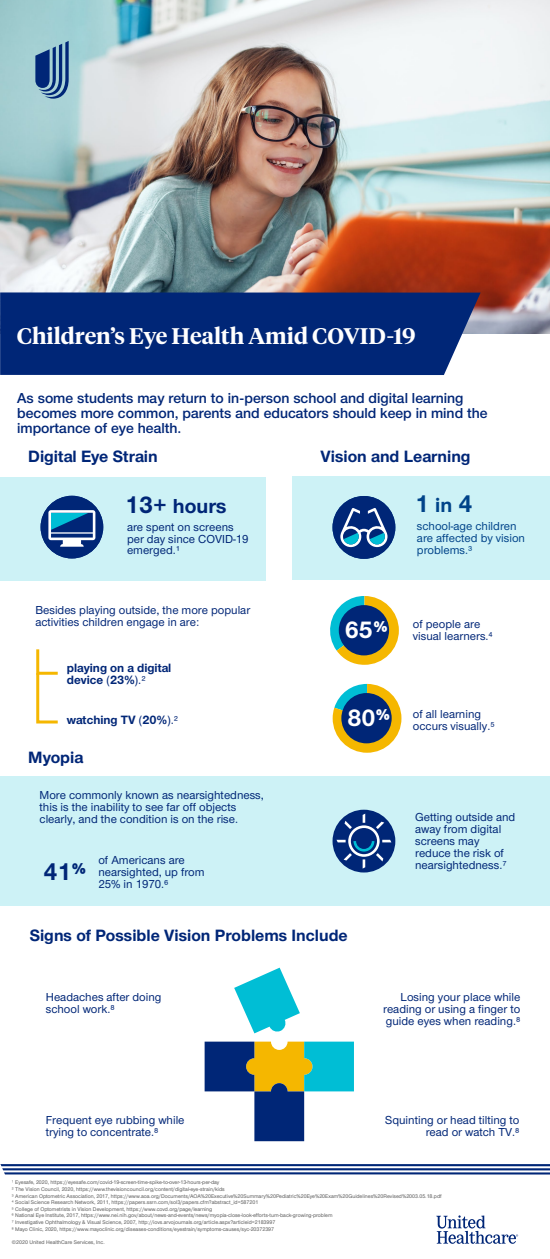
<style>
.page{position:relative;width:550px;height:1259px;background:#fff}
.page>*{position:absolute;margin:0;border:0;box-sizing:border-box;transform-origin:0 0}
.t1{font:700 24.55px "UHC Sans";color:#002677}
.t2{font:700 24.5px "UHC Sans";color:#002677}
.t3{font:600 22.5px "UHC Serif Headline";color:#fff}
.t4{font:700 21px "UHC Sans";color:#002677}
.t5{font:700 17px "UHC Sans";color:#002677}
.t6{font:600 15px/15px "UHC Sans";color:#002677}
.t7{font:700 12.5px/12px "UHC Sans";color:#002677}
.t8{font:500 12px/12px "UHC Sans";color:#002677}
.t9{font:500 5.5px/6.6px "UHC Sans";color:#5a5a5a}
.s1{font-size:24.5px}
.s2{font-size:21px}
.s3{font-weight:500}
.s4{font-weight:500;font-size:12px}
.s5{font-weight:700;font-size:24.55px;color:#fff}
</style>
<div class="page">
<div style="left:0;top:776px;width:550px;height:130px;background:#cdf2f6"></div>
<div style="left:0;top:477px;width:265px;height:103px;background:#cdf2f6"></div>
<img style="left:0;top:0;width:550px;height:334px">
<div style="left:0;top:292px;width:481px;height:83px;background:#002677"></div>
<svg style="left:35px;top:41px;width:34px;height:58px;background:#4f77a3"></svg>
<div style="left:41px;top:496px;width:62px;height:62px;background:#002677;border-radius:50%"></div>
<svg style="left:48px;top:510px;width:47px;height:37px"></svg>
<svg style="left:330px;top:596px;width:69px;height:69px"></svg>
<div style="left:339px;top:605px;width:50px;height:50px;background:#002677;border-radius:50%"></div>
<svg style="left:333px;top:684px;width:68px;height:69px"></svg>
<div style="left:341px;top:693px;width:51px;height:50px;background:#002677;border-radius:50%"></div>
<svg style="left:36px;top:649px;width:22px;height:75px"></svg>
<div style="left:333px;top:809px;width:62px;height:63px;background:#002677;border-radius:50%"></div>
<svg style="left:336px;top:813px;width:55px;height:55px"></svg>
<div style="left:292px;top:476px;width:258px;height:103px;background:#cdf2f6"></div>
<svg style="left:0;top:1164px;width:550px;height:10px"></svg>
<svg style="left:234px;top:967px;width:66px;height:66px"></svg>
<svg style="left:205px;top:1041px;width:149px;height:100px"></svg>
<svg style="left:436px;top:1215px;width:82px;height:28px"></svg>
<div style="left:333px;top:496px;width:62px;height:63px;background:#002677;border-radius:50%"></div>
<svg style="left:340px;top:508px;width:48px;height:40px"></svg>
<h1 class="t3" style="left:17px;top:320px;width:400px">Children’s Eye Health Amid COVID-19</h1>
<p class="t6" style="left:17px;top:390px;width:472px">As some students may return to in-person school and digital learning becomes more common, parents and educators should keep in mind the importance of eye health.</p>
<h2 class="t5" style="left:28px;top:444px;width:131px">Digital Eye Strain</h2>
<p class="t4" style="left:125px;top:492px;width:103px"><span class="s1">13+</span> hours</p>
<p class="t8" style="left:127px;top:521px;width:123px;line-height:11.5px">are spent on screens per day since COVID-19 emerged.¹</p>
<h2 class="t5" style="left:321px;top:445px;width:152px">Vision and Learning</h2>
<p class="t2" style="left:415px;top:487px;width:59px">1 <span class="s2">in</span> 4</p>
<p class="t8" style="left:417px;top:519px;width:110px">school-age children are affected by vision problems.³</p>
<p class="t8" style="left:35px;top:603px;width:216px">Besides playing outside, the more popular activities children engage in are:</p>
<p class="t7" style="left:67px;top:661px;width:106px">playing on a digital device <span class="s3">(</span>23%<span class="s3">).</span><span class="s4">²</span></p>
<p class="t7" style="left:67px;top:714px;width:113px">watching TV <span class="s3">(</span>20%<span class="s3">).</span><span class="s4">²</span></p>
<h2 class="t5" style="left:28px;top:745px;width:57px">Myopia</h2>
<p class="t8" style="left:40px;top:788px;width:226px">More commonly known as nearsightedness, this is the inability to see far off objects clearly, and the condition is on the rise.</p>
<p class="t1" style="left:43px;top:855px;width:45px">41˜</p>
<p class="t8" style="left:98px;top:854px;width:108px">of Americans are nearsighted, up from<br>25% in 1970.˜</p>
<p class="t8" style="left:413px;top:618px;width:81px;text-indent:-68px"><span class="s5">65˜</span> of people are visual learners.˝</p>
<p class="t8" style="left:413px;top:708px;width:83px;text-indent:-65px"><span class="s5">80˜</span> of all learning occurs visually.˛</p>
<p class="t8" style="left:415px;top:810px;width:102px">Getting outside and away from digital screens may reduce the risk of nearsightedness.°</p>
<h2 class="t5" style="left:30px;top:924px;width:320px">Signs of Possible Vision Problems Include</h2>
<p class="t8" style="left:46px;top:990px;width:117px">Headaches after doing school work.˙</p>
<p class="t8" style="left:46px;top:1113px;width:140px">Frequent eye rubbing while trying to concentrate.˙</p>
<p class="t8" style="left:383px;top:990px;width:139px;text-align:justify;text-indent:17px">Losing your place while reading or using a finger to guide eyes when reading.˙</p>
<p class="t8" style="left:385px;top:1113px;width:136px;text-align:right">Squinting or head tilting to read or watch TV.˙</p>
<p class="t9" style="left:12px;top:1179px;width:431px">¹ Eyesafe, 2020, https://eyesafe.com/covid-19-screen-time-spike-to-over-13-hours-per-day<br>² The Vision Council, 2020, https://www.thevisioncouncil.org/content/digital-eye-strain/kids<br>³ American Optometric Association, 2017, https://www.aoa.org/Documents/AOA%20Executive%20Summary%20Pediatric%20Eye%20Exam%20Guidelines%20Revised%2003.05.18.pdf ˝ Social Science Research Network, 2011, https://papers.ssrn.com/sol3/papers.cfm?abstract_id=587201<br>˛ College of Optometrists in Vision Development, https://www.covd.org/page/learning<br>˜ National Eye Institute, 2017, https://www.nei.nih.gov/about/news-and-events/news/myopia-close-look-efforts-turn-back-growing-problem<br>° Investigative Ophthalmology &amp; Visual Science, 2007, http://iovs.arvojournals.org/article.aspx?articleid=2183997<br>˙ Mayo Clinic, 2020, https://www.mayoclinic.org/diseases-conditions/eyestrain/symptoms-causes/syc-20372397</p>
<p class="t9" style="left:12px;top:1238px;width:94px">©2020 United HealthCare Services, Inc.</p>
</div>
